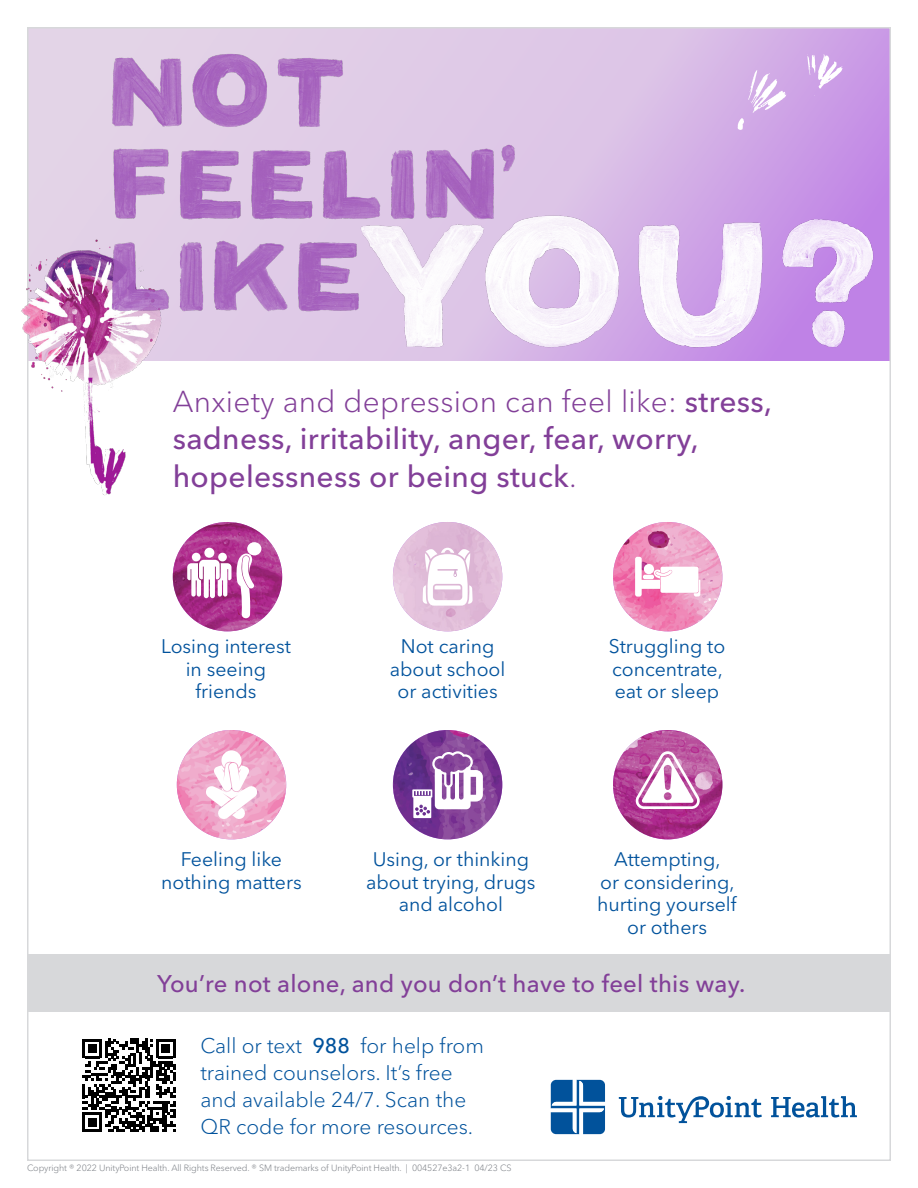
<style>
.page{position:relative;width:918px;height:1188px;background:#fff}
.page>*{position:absolute;margin:0;border:0;box-sizing:border-box;transform-origin:0 0}
.t1{font:500 30px/37.5px "Avenir Next LT Pro";letter-spacing:.01em;color:#823f98}
.t2{font:500 24px "Avenir Next LT Pro";letter-spacing:.01em;color:#823f98}
.t3{font:300 21px/27px "Avenir Next LT Pro";color:#00529c}
.t4{font:19.5px/22.5px "Avenir Next LT Pro";color:#00529c;text-align:center}
.t5{font:300 9px "Avenir Next LT Pro";letter-spacing:-.01em;color:#797d83}
.s1{font-weight:300}
.s2{font-weight:500}
</style>
<div class="page">
<img style="left:393px;top:730px;width:109px;height:109px;border-radius:55px">
<img style="left:613px;top:730px;width:109px;height:109px;border-radius:55px">
<img style="left:177px;top:730px;width:109px;height:109px;border-radius:55px">
<img style="left:173px;top:522px;width:109px;height:109px;border-radius:55px">
<img style="left:613px;top:522px;width:109px;height:109px;border-radius:55px">
<img style="left:393px;top:522px;width:109px;height:109px;border-radius:55px">
<svg style="left:30px;top:30px;width:858px;height:331px;background:#dcc3e6"></svg>
<svg style="left:737px;top:70px;width:49px;height:17px"></svg>
<svg style="left:619px;top:1096px;width:143px;height:27px"></svg>
<svg style="left:771px;top:1096px;width:86px;height:22px"></svg>
<svg style="left:551px;top:1080px;width:54px;height:54px"></svg>
<div style="left:27px;top:954px;width:864px;height:58px;background:#d7d8da"></div>
<img style="left:21px;top:237px;width:213px;height:262px">
<svg style="left:803px;top:54px;width:40px;height:33px"></svg>
<img style="left:76px;top:41px;width:471px;height:288px">
<svg style="left:412px;top:751px;width:71px;height:67px"></svg>
<svg style="left:205px;top:750px;width:53px;height:70px"></svg>
<svg style="left:635px;top:557px;width:65px;height:40px"></svg>
<hr style="left:643px;top:575px;width:11px;height:4px;background:#fff;border-radius:2px">
<svg style="left:635px;top:751px;width:65px;height:58px"></svg>
<img style="left:296px;top:87px;width:595px;height:319px">
<div style="left:204px;top:548px;width:10px;height:10px;background:#fff;border-radius:50%"></div>
<svg style="left:423px;top:548px;width:50px;height:58px"></svg>
<svg style="left:187px;top:552px;width:68px;height:66px"></svg>
<div style="left:247px;top:542px;width:15px;height:14px;background:#fff;border-radius:50%"></div>
<svg style="left:82px;top:1039px;width:94px;height:93px"></svg>
<p class="t1" style="left:173px;top:383px;width:601px"><span class="s1">Anxiety and depression can feel like:</span> stress, sadness, irritability, anger, fear, worry, hopelessness or being stuck<span class="s1">.</span></p>
<p class="t4" style="left:161px;top:635px;width:131px">Losing interest in seeing friends</p>
<p class="t4" style="left:390px;top:635px;width:117px">Not caring about school or activities</p>
<p class="t4" style="left:609px;top:635px;width:118px;text-align:left">Struggling to concentrate, eat or sleep</p>
<p class="t4" style="left:161px;top:848px;width:142px">Feeling like nothing matters</p>
<p class="t4" style="left:597px;top:848px;width:141px">Attempting,<br>or considering, hurting yourself or others</p>
<p class="t4" style="left:366px;top:848px;width:171px">Using, or thinking about trying, drugs and alcohol</p>
<p class="t2" style="left:157px;top:969px;width:590px">You’re not alone, and you don’t have to feel this way.</p>
<p class="t3" style="left:200px;top:1032px;width:285px">Call or text <span class="s2">988</span> for help from trained counselors. It’s free and available 24/7. Scan the<br>QR code for more resources.</p>
<p class="t5" style="left:27px;top:1162px;width:486px">Copyright ® 2022 UnityPoint Health. All Rights Reserved. ® SM trademarks of UnityPoint Health. | 004527e3a2-1 04/23 CS</p>
</div>
